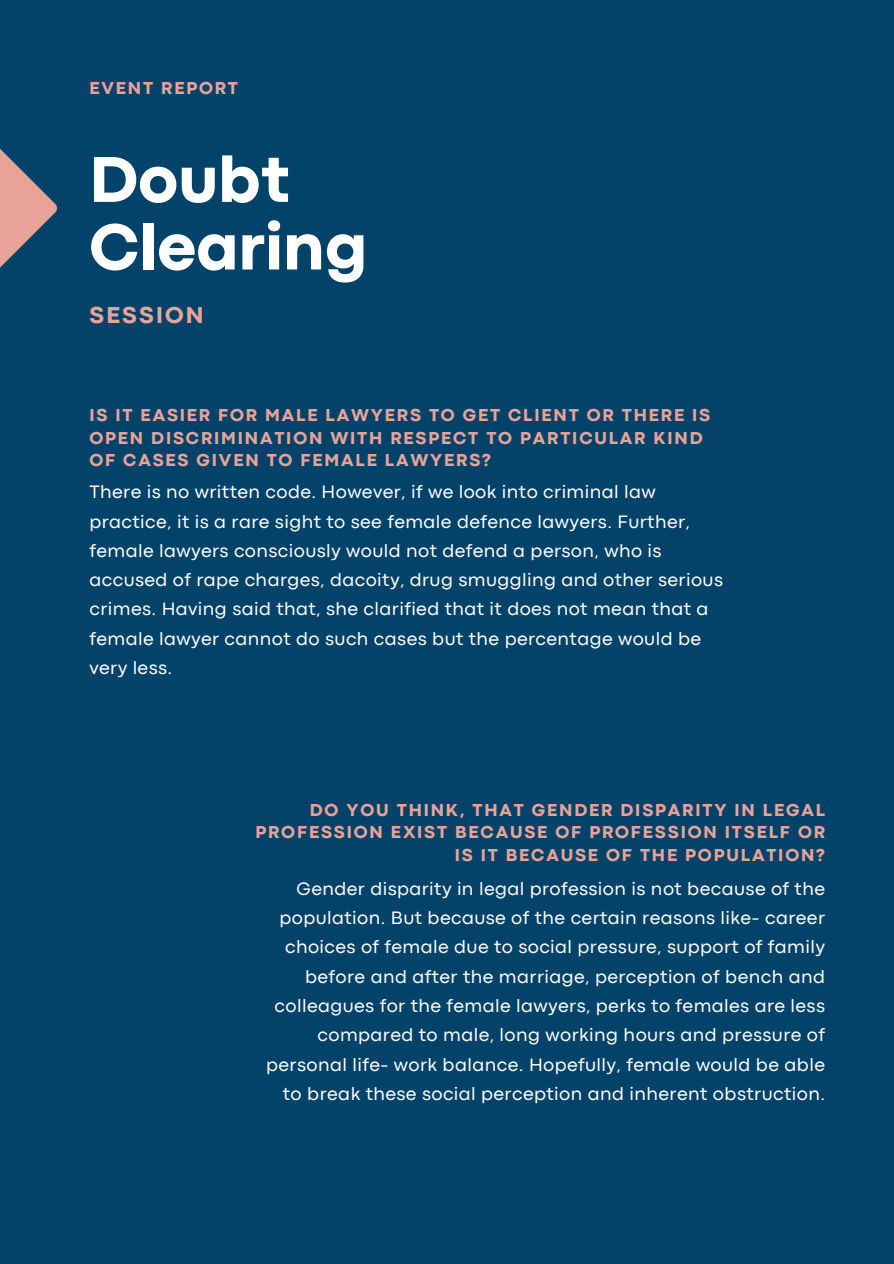
<style>
.page{position:relative;width:894px;height:1264px;background:#fff}
.page>*{position:absolute;margin:0;border:0;box-sizing:border-box;transform-origin:0 0}
.t1{font:800 67.5px/67.5px "Codec Pro";color:#fff}
.t2{font:800 24px "Codec Pro";letter-spacing:.09em;color:#e8a399}
.t3{font:18.75px/29.2px "Codec Pro";letter-spacing:.02em;color:#fff}
.t4{font:800 18px/22.5px "Codec Pro";letter-spacing:.1em;color:#e8a399}
</style>
<div class="page">
<div style="left:0;top:0;width:893px;height:1263px;background:#044369"></div>
<svg style="left:0;top:149px;width:57px;height:119px"></svg>
<p class="t4" style="left:89px;top:78px;width:150px">EVENT REPORT</p>
<p class="t1" style="left:89px;top:151px;width:279px">Doubt<br>Clearing</p>
<p class="t2" style="left:89px;top:306px;width:116px">SESSION</p>
<p class="t4" style="left:89px;top:405px;width:622px">IS IT EASIER FOR MALE LAWYERS TO GET CLIENT OR THERE IS<br>OPEN DISCRIMINATION WITH RESPECT TO PARTICULAR KIND<br>OF CASES GIVEN TO FEMALE LAWYERS?</p>
<p class="t3" style="left:89px;top:479px;width:635px">There is no written code. However, if we look into criminal law practice, it is a rare sight to see female defence lawyers. Further, female lawyers consciously would not defend a person, who is accused of rape charges, dacoity, drug smuggling and other serious crimes. Having said that, she clarified that it does not mean that a female lawyer cannot do such cases but the percentage would be very less.</p>
<p class="t4" style="left:255px;top:800px;width:571px;text-align:right">DO YOU THINK, THAT GENDER DISPARITY IN LEGAL<br>PROFESSION EXIST BECAUSE OF PROFESSION ITSELF OR<br>IS IT BECAUSE OF THE POPULATION?</p>
<p class="t3" style="left:266px;top:875px;width:560px;text-align:right">Gender disparity in legal profession is not because of the population. But because of the certain reasons like- career choices of female due to social pressure, support of family before and after the marriage, perception of bench and colleagues for the female lawyers, perks to females are less compared to male, long working hours and pressure of personal life- work balance. Hopefully, female would be able to break these social perception and inherent obstruction.</p>
</div>
